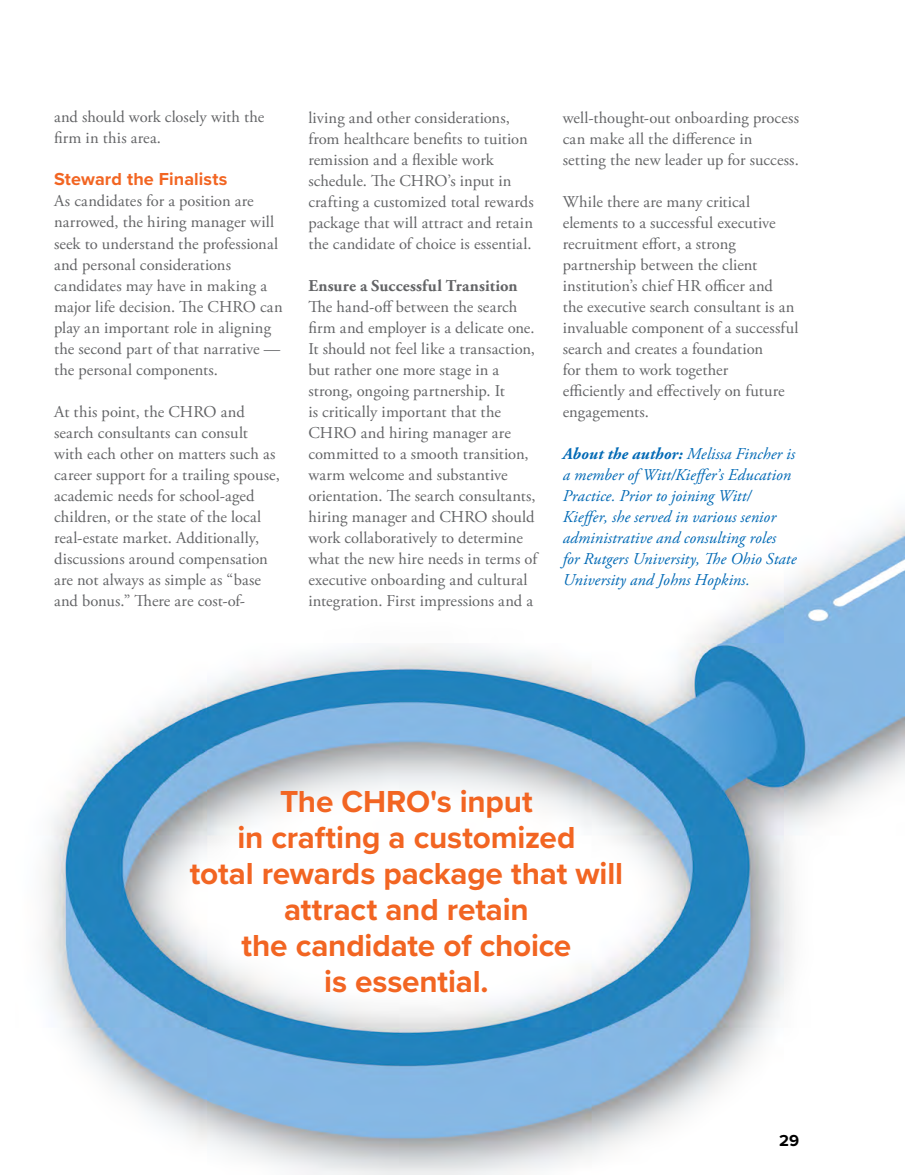
<style>
.page{position:relative;width:905px;height:1175px;background:#fff}
.page>*{position:absolute;margin:0;border:0;box-sizing:border-box;transform-origin:0 0}
.t1{font:700 31.5px/36px "Proxima Nova";letter-spacing:-.005em;color:#f26522;text-align:center}
.t2{font:700 18px "Proxima Nova";letter-spacing:.005em;color:#f26522}
.t3{font:16.5px/21px "Adobe Garamond Pro";letter-spacing:.005em;color:#636466}
.t4{font:italic 16.5px/21px "Adobe Garamond Pro";letter-spacing:.005em;color:#0069b5}
.t5{font:700 16.5px "Adobe Garamond Pro";letter-spacing:.015em;color:#636466}
.s1{font-weight:700}
</style>
<div class="page">
<img style="left:45px;top:518px;width:859px;height:656px">
<p class="t3" style="left:54px;top:107px;width:212px">and should work closely with the firm in this area.</p>
<p class="t2" style="left:54px;top:166px;width:175px">Steward the Finalists</p>
<p class="t3" style="left:54px;top:191px;width:230px">As candidates for a position are narrowed, the hiring manager will seek to understand the professional and personal considerations candidates may have in making a major life decision. The CHRO can play an important role in aligning the second part of that narrative — the personal components.</p>
<p class="t3" style="left:54px;top:401px;width:227px">At this point, the CHRO and search consultants can consult with each other on matters such as career support for a trailing spouse, academic needs for school-aged children, or the state of the local real-estate market. Additionally, discussions around compensation are not always as simple as “base and bonus.” There are cost-of-</p>
<p class="t3" style="left:308px;top:107px;width:227px">living and other considerations, from healthcare benefits to tuition remission and a flexible work schedule. The CHRO’s input in crafting a customized total rewards package that will attract and retain the candidate of choice is essential.</p>
<p class="t5" style="left:308px;top:276px;width:211px">Ensure a Successful Transition</p>
<p class="t3" style="left:308px;top:296px;width:230px">The hand-off between the search firm and employer is a delicate one.<br>It should not feel like a transaction, but rather one more stage in a strong, ongoing partnership. It<br>is critically important that the CHRO and hiring manager are committed to a smooth transition, warm welcome and substantive orientation. The search consultants, hiring manager and CHRO should work collaboratively to determine what the new hire needs in terms of executive onboarding and cultural integration. First impressions and a</p>
<p class="t3" style="left:562px;top:107px;width:238px">well-thought-out onboarding process can make all the difference in setting the new leader up for success.</p>
<p class="t3" style="left:562px;top:191px;width:237px">While there are many critical elements to a successful executive recruitment effort, a strong partnership between the client institution’s chief HR officer and<br>the executive search consultant is an invaluable component of a successful search and creates a foundation<br>for them to work together<br>efficiently and effectively on future engagements.</p>
<p class="t4" style="left:562px;top:443px;width:235px"><span class="s1">About the author:</span> Melissa Fincher is a member of Witt/Kieffer’s Education Practice. Prior to joining Witt/ Kieffer, she served in various senior administrative and consulting roles for Rutgers University, The Ohio State University and Johns Hopkins.</p>
<h1 class="t1" style="left:190px;top:782px;width:434px">The CHRO's input<br>in crafting a customized<br>total rewards package that will attract and retain<br>the candidate of choice<br>is essential.</h1>
</div>
